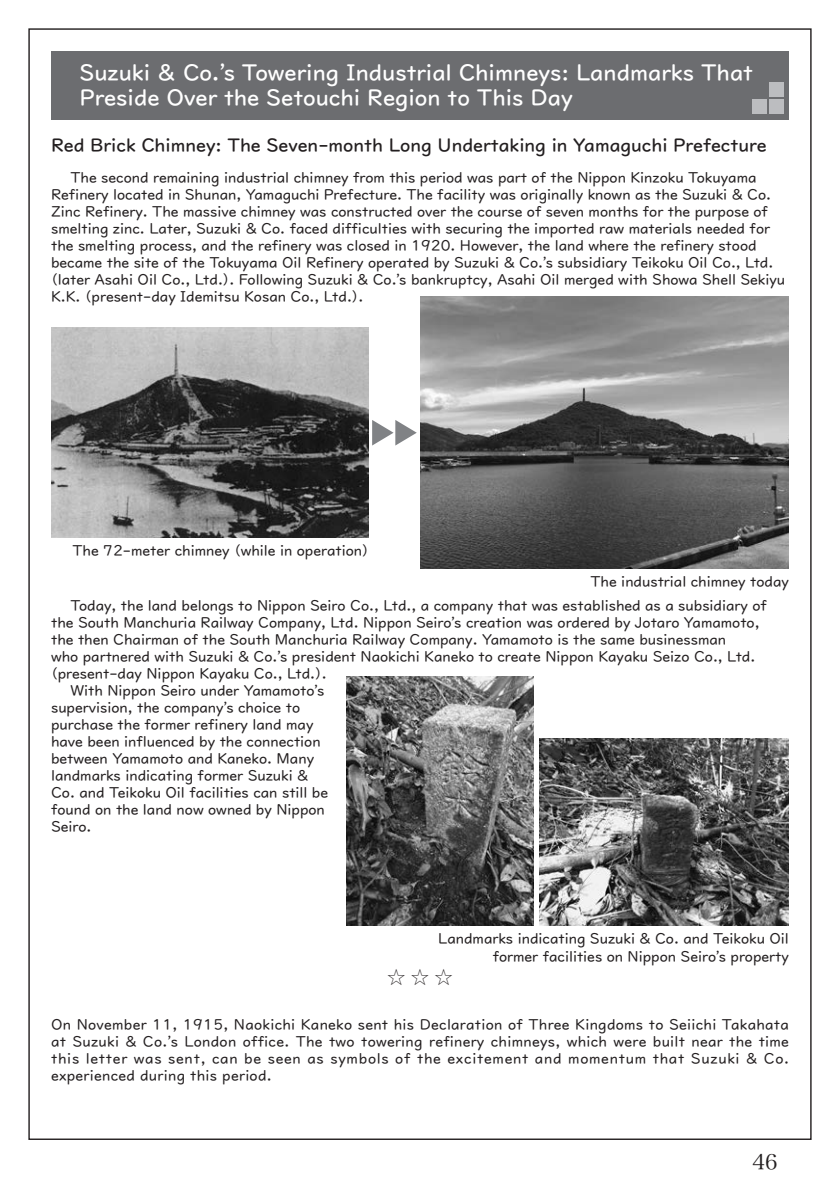
<style>
.page{position:relative;width:840px;height:1191px;background:#fff}
.page>*{position:absolute;margin:0;border:0;box-sizing:border-box;transform-origin:0 0}
.t1{font:500 22.6px/25.6px "UD Digi Kyo Latin";color:#fff}
.t2{font:21.2px "Hira Min Std W3";color:#231f20}
.t3{font:500 18.4px "UD Digi Kyo Latin";color:#231f20}
.t4{font:18.4px "Koz Min Pr 6 N";color:#231f20}
.t5{font:14.8px/17px "UD Digi Kyo Latin";color:#231f20}
</style>
<div class="page">
<div style="left:51px;top:51px;width:737px;height:68px;background:#6c6d70"></div>
<div style="left:768px;top:99px;width:14px;height:14px;background:#bcbdc0"></div>
<div style="left:768px;top:82px;width:14px;height:14px;background:#bcbdc0"></div>
<div style="left:751px;top:99px;width:14px;height:14px;background:#bcbdc0"></div>
<img style="left:51px;top:328px;width:318px;height:209px">
<img style="left:420px;top:297px;width:368px;height:272px">
<img style="left:346px;top:676px;width:187px;height:249px">
<img style="left:539px;top:739px;width:249px;height:187px">
<svg style="left:372px;top:420px;width:44px;height:25px"></svg>
<h1 class="t1" style="left:79px;top:61px;width:674px">Suzuki &amp; Co.’s Towering Industrial Chimneys: Landmarks That<br>Preside Over the Setouchi Region to This Day</h1>
<p class="t3" style="left:51px;top:137px;width:716px">Red Brick Chimney: The Seven-month Long Undertaking in Yamaguchi Prefecture</p>
<p class="t5" style="left:51px;top:170px;width:735px;text-indent:19px">The second remaining industrial chimney from this period was part of the Nippon Kinzoku Tokuyama Refinery located in Shunan, Yamaguchi Prefecture. The facility was originally known as the Suzuki &amp; Co.<br>Zinc Refinery. The massive chimney was constructed over the course of seven months for the purpose of smelting zinc. Later, Suzuki &amp; Co. faced difficulties with securing the imported raw materials needed for the smelting process, and the refinery was closed in 1920. However, the land where the refinery stood became the site of the Tokuyama Oil Refinery operated by Suzuki &amp; Co.’s subsidiary Teikoku Oil Co., Ltd. (later Asahi Oil Co., Ltd.). Following Suzuki &amp; Co.’s bankruptcy, Asahi Oil merged with Showa Shell Sekiyu K.K. (present-day Idemitsu Kosan Co., Ltd.).</p>
<p class="t5" style="left:72px;top:543px;width:298px">The 72-meter chimney (while in operation)</p>
<p class="t5" style="left:590px;top:574px;width:200px">The industrial chimney today</p>
<p class="t5" style="left:70px;top:598px;width:697px">Today, the land belongs to Nippon Seiro Co., Ltd., a company that was established as a subsidiary of</p>
<p class="t5" style="left:51px;top:615px;width:709px">the South Manchuria Railway Company, Ltd. Nippon Seiro’s creation was ordered by Jotaro Yamamoto,</p>
<p class="t5" style="left:51px;top:632px;width:676px">the then Chairman of the South Manchuria Railway Company. Yamamoto is the same businessman</p>
<p class="t5" style="left:51px;top:649px;width:705px">who partnered with Suzuki &amp; Co.’s president Naokichi Kaneko to create Nippon Kayaku Seizo Co., Ltd.</p>
<p class="t5" style="left:51px;top:666px;width:277px">(present-day Nippon Kayaku Co., Ltd.).</p>
<p class="t5" style="left:70px;top:683px;width:255px">With Nippon Seiro under Yamamoto’s</p>
<p class="t5" style="left:51px;top:700px;width:250px">supervision, the company’s choice to</p>
<p class="t5" style="left:51px;top:717px;width:264px">purchase the former refinery land may</p>
<p class="t5" style="left:51px;top:734px;width:271px">have been influenced by the connection</p>
<p class="t5" style="left:51px;top:751px;width:264px">between Yamamoto and Kaneko. Many</p>
<p class="t5" style="left:51px;top:768px;width:258px">landmarks indicating former Suzuki &amp;</p>
<p class="t5" style="left:51px;top:785px;width:278px">Co. and Teikoku Oil facilities can still be</p>
<p class="t5" style="left:51px;top:802px;width:275px">found on the land now owned by Nippon</p>
<p class="t5" style="left:51px;top:819px;width:42px">Seiro.</p>
<p class="t5" style="left:438px;top:931px;width:352px;text-align:right">Landmarks indicating Suzuki &amp; Co. and Teikoku Oil former facilities on Nippon Seiro’s property</p>
<p class="t4" style="left:387px;top:966px;width:67px">☆ ☆ ☆</p>
<p class="t5" style="left:51px;top:1017px;width:739px;text-align:justify">On November 11, 1915, Naokichi Kaneko sent his Declaration of Three Kingdoms to Seiichi Takahata at Suzuki &amp; Co.’s London office. The two towering refinery chimneys, which were built near the time this letter was sent, can be seen as symbols of the excitement and momentum that Suzuki &amp; Co. experienced during this period.</p>
<h2 class="t2" style="left:752px;top:1147px;width:27px">46</h2>
</div>
